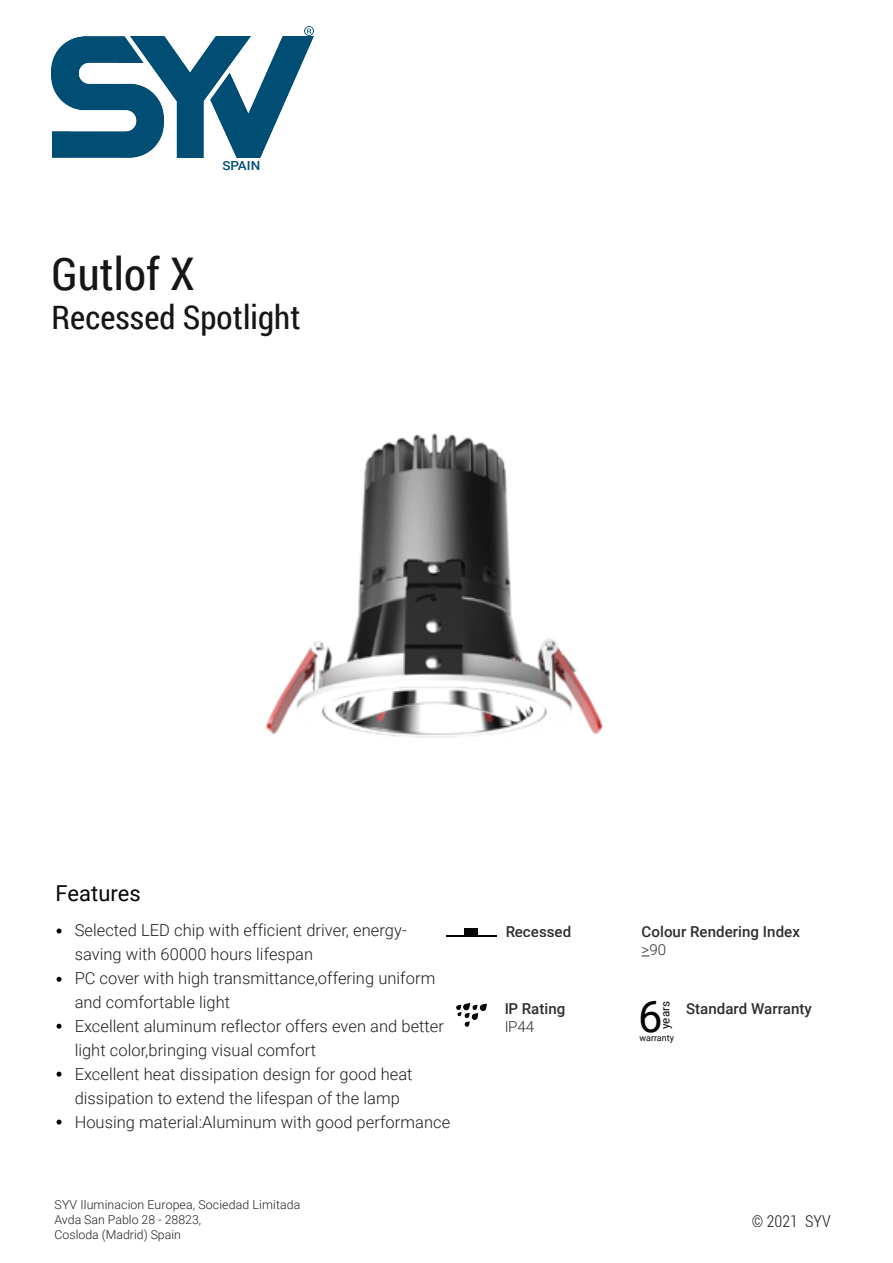
<style>
.page{position:relative;width:893px;height:1263px;background:#fff}
.page>*{position:absolute;margin:0;border:0;box-sizing:border-box;transform-origin:0 0}
.t1{font:45px "Roboto Condensed";letter-spacing:.005em;color:#171617}
.t2{font:43.35px "Roboto";color:#050504}
.t3{font:33px "Roboto Condensed";letter-spacing:.005em;color:#171617}
.t4{font:21.9px "Roboto";letter-spacing:.005em;color:#050504}
.t5{font:300 16.5px/24px "Roboto";letter-spacing:.005em;color:#040504}
.t6{font:300 16.5px "Roboto Condensed";letter-spacing:.005em;color:#050504}
.t7{font:500 15.15px "Roboto";letter-spacing:.005em;color:#171617}
.t8{font:300 15.15px "Roboto";letter-spacing:.005em;color:#171617}
.t9{font:500 12.6px "Roboto";color:#004e74;scale:1.07 1}
.t10{font:300 12.3px/14.9px "Roboto";color:#050504}
.t11{font:11.7px "Roboto";letter-spacing:.005em;color:#050504}
.t12{font:8.85px "Roboto";letter-spacing:.005em;color:#050504}
</style>
<div class="page">
<svg style="left:57px;top:928px;width:5px;height:5px"></svg>
<svg style="left:57px;top:1024px;width:5px;height:5px"></svg>
<svg style="left:57px;top:977px;width:5px;height:5px"></svg>
<img style="left:456px;top:1003px;width:30px;height:23px">
<hr style="left:446px;top:935px;width:50px;height:2px;background:#050504">
<div style="left:464px;top:928px;width:14px;height:8px;background:#050504"></div>
<img style="left:250px;top:37px;width:63px;height:120px">
<img style="left:163px;top:37px;width:87px;height:120px">
<img style="left:52px;top:37px;width:111px;height:120px">
<svg style="left:305px;top:27px;width:8px;height:8px"></svg>
<svg style="left:57px;top:1071px;width:5px;height:6px"></svg>
<svg style="left:57px;top:1119px;width:5px;height:5px"></svg>
<img style="left:266px;top:433px;width:337px;height:305px">
<p class="t9" style="left:222px;top:157px;width:37px">SPAIN</p>
<h1 class="t1" style="left:52px;top:242px;width:144px">Gutlof X</h1>
<h3 class="t3" style="left:52px;top:295px;width:250px">Recessed Spotlight</h3>
<h3 class="t4" style="left:56px;top:878px;width:87px">Features</h3>
<p class="t5" style="left:75px;top:918px;width:377px">Selected LED chip with efficient driver, energy&shy;saving with 60000 hours lifespan<br>PC cover with high transmittance,offering uniform and comfortable light<br>Excellent aluminum reflector offers even and better light color,bringing visual comfort<br>Excellent heat dissipation design for good heat dissipation to extend the lifespan of the lamp Housing material:Aluminum with good performance</p>
<p class="t10" style="left:55px;top:1197px;width:247px">SYV Iluminacion Europea, Sociedad Limitada<br>Avda San Pablo 28 - 28823,<br>Cosloda (Madrid) Spain</p>
<p class="t7" style="left:505px;top:921px;width:67px">Recessed</p>
<p class="t7" style="left:642px;top:921px;width:160px">Colour Rendering Index</p>
<p class="t8" style="left:642px;top:939px;width:26px">&gt;90</p>
<h2 class="t2" style="left:638px;top:986px;width:26px">6</h2>
<p class="t11" style="left:657px;top:1029px;width:29px;rotate:-90deg">years</p>
<p class="t12" style="left:639px;top:1032px;width:36px">warranty</p>
<p class="t7" style="left:504px;top:998px;width:63px">IP Rating</p>
<p class="t7" style="left:686px;top:998px;width:127px">Standard Warranty</p>
<p class="t8" style="left:504px;top:1016px;width:32px">IP44</p>
<p class="t6" style="left:752px;top:1209px;width:81px">© 2021 SYV</p>
</div>
